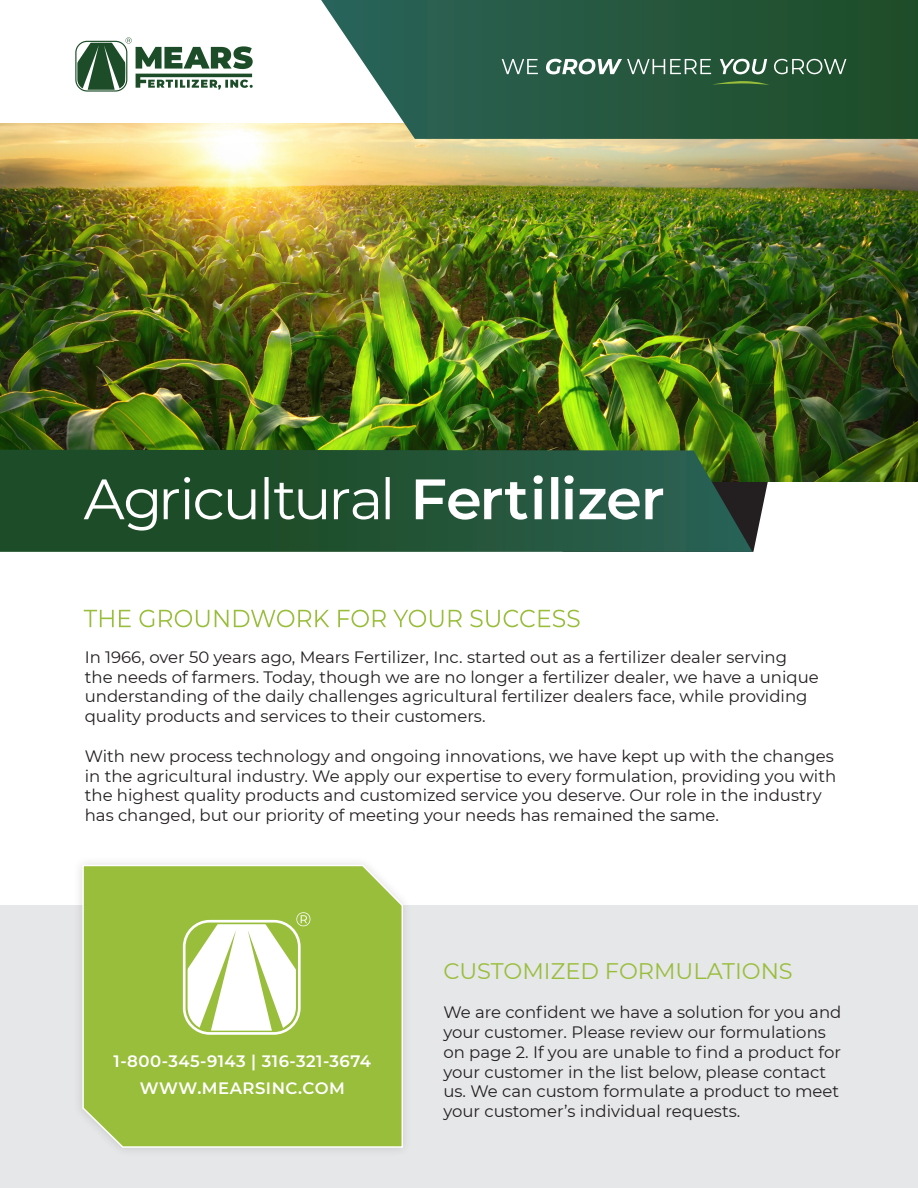
<style>
.page{position:relative;width:918px;height:1188px;background:#fff}
.page>*{position:absolute;margin:0;border:0;box-sizing:border-box;transform-origin:0 0}
.t1{font:22.5px "Montserrat";color:#99be3b}
.t2{font:16.5px/19.8px "Montserrat";color:#231f20}
.t3{font:600 16.5px "Montserrat";letter-spacing:.03em;color:#fff}
</style>
<div class="page">
<div style="left:0;top:905px;width:918px;height:283px;background:#e6e7e9"></div>
<img style="left:0;top:123px;width:918px;height:358px">
<svg style="left:321px;top:0;width:597px;height:139px"></svg>
<svg style="left:0;top:450px;width:752px;height:102px"></svg>
<svg style="left:84px;top:610px;width:496px;height:17px"></svg>
<svg style="left:84px;top:475px;width:684px;height:77px"></svg>
<div style="left:75px;top:41px;width:52px;height:51px;border:1px solid #1d4d28;border-radius:11px"></div>
<svg style="left:77px;top:37px;width:176px;height:53px"></svg>
<svg style="left:502px;top:59px;width:344px;height:15px"></svg>
<svg style="left:712px;top:81px;width:57px;height:4px"></svg>
<div style="left:73px;top:855px;width:340px;height:302px;background:#231f20;opacity:.15"></div>
<div style="left:82px;top:864px;width:322px;height:285px;background:#99be3b"></div>
<div style="left:183px;top:920px;width:118px;height:115px;border:3px solid #fff;border-radius:26px"></div>
<svg style="left:188px;top:912px;width:122px;height:119px"></svg>
<p class="t2" style="left:85px;top:646px;width:735px">In 1966, over 50 years ago, Mears Fertilizer, Inc. started out as a fertilizer dealer serving the needs of farmers. Today, though we are no longer a fertilizer dealer, we have a unique understanding of the daily challenges agricultural fertilizer dealers face, while providing quality products and services to their customers.</p>
<p class="t2" style="left:85px;top:745px;width:753px">With new process technology and ongoing innovations, we have kept up with the changes in the agricultural industry. We apply our expertise to every formulation, providing you with the highest quality products and customized service you deserve. Our role in the industry has changed, but our priority of meeting your needs has remained the same.</p>
<p class="t3" style="left:114px;top:1050px;width:259px">1-800-345-9143 | 316-321-3674</p>
<p class="t3" style="left:140px;top:1077px;width:207px">WWW.MEARSINC.COM</p>
<p class="t1" style="left:443px;top:955px;width:351px">CUSTOMIZED FORMULATIONS</p>
<p class="t2" style="left:443px;top:1002px;width:400px">We are confident we have a solution for you and your customer. Please review our formulations on page 2. If you are unable to find a product for your customer in the list below, please contact us. We can custom formulate a product to meet your customer’s individual requests.</p>
</div>
